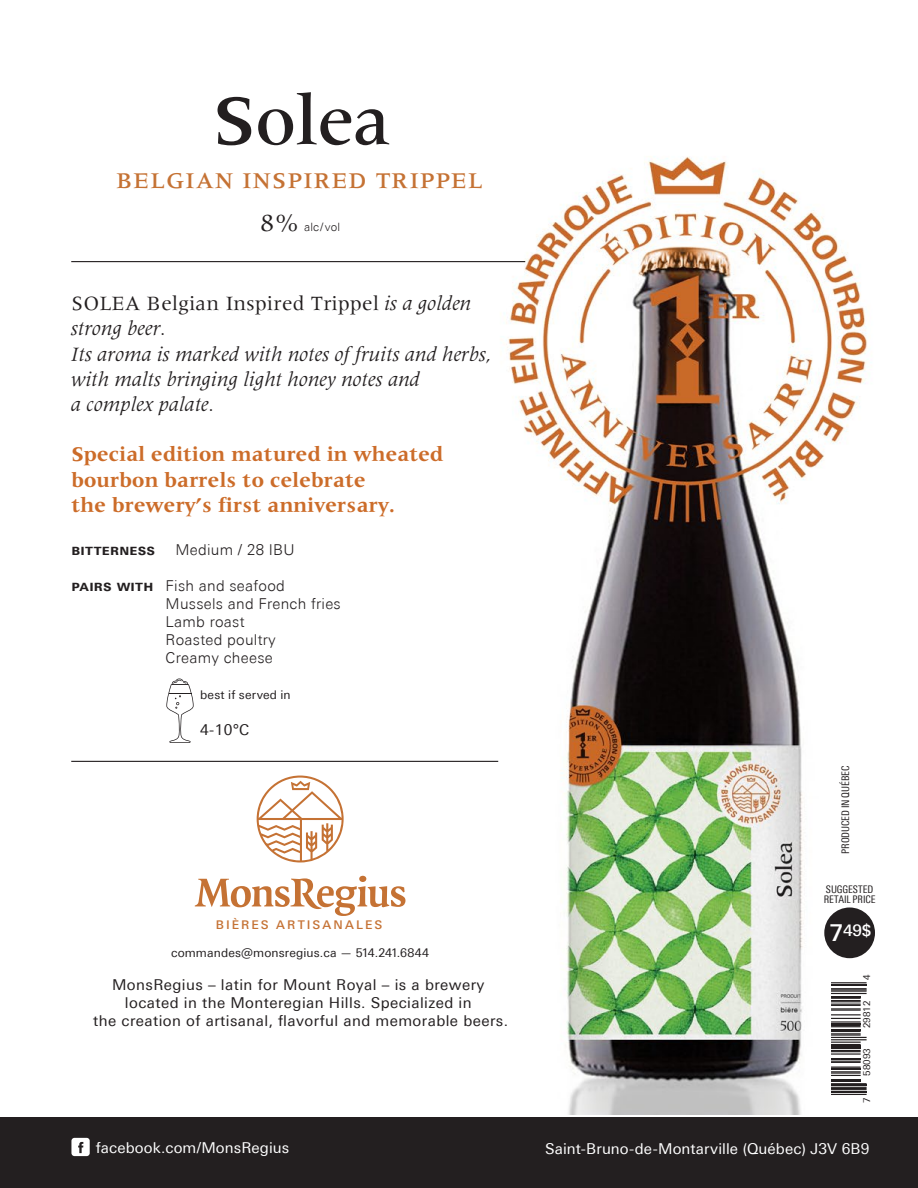
<style>
.page{position:relative;width:918px;height:1188px;background:#fff}
.page>*{position:absolute;margin:0;border:0;box-sizing:border-box;transform-origin:0 0}
.t1{font:500 72.9px "Meridien LT Std";letter-spacing:-.015em;color:#231f20}
.t2{font:25.5px "Meridien LT Std";color:#231f20}
.t3{font:500 23.25px "Meridien LT Std";letter-spacing:.055em;color:#c57234}
.t4{font:italic 21px/25.2px "Latin 725 BT";letter-spacing:.01em;color:#231f20}
.t5{font:700 21px/25.2px "Latin 725 BT";letter-spacing:.01em;color:#cc6c29}
.t6{font:21px "Meridien LT Std";letter-spacing:.02em;color:#231f20}
.t7{font:500 15.9px "Univers Next Pro";color:#fff}
.t8{font:15px/18px "Univers Next Pro";letter-spacing:.03em;color:#231f20;text-align:center}
.t9{font:300 15px/18px "Univers Next Pro";letter-spacing:.02em;color:#231f20}
.t10{font:15px "Univers Next Pro";letter-spacing:.005em;color:#fff}
.t11{font:700 15px "Univers Next Pro";letter-spacing:.015em;color:#231f20}
.t12{font:12px "Univers Next Pro";letter-spacing:.01em;color:#231f20}
.t13{font:500 12px "Univers Next Pro";letter-spacing:.17em;color:#c57234}
.t14{font:300 11.4px "Univers Next Pro";letter-spacing:.01em;color:#231f20}
.t15{font:condensed 10.5px/9.9px "Univers Next Pro";letter-spacing:-.005em;color:#231f20}
.t16{font:9.45px "Univers Next Pro";color:#231f20}
.s1{font-family:"Latin 725 BT";font-style:italic}
.s2{font-weight:700}
.s3{font-size:23.25px}
</style>
<div class="page">
<img style="left:414px;top:156px;width:461px;height:958px">
<div style="left:0;top:1118px;width:918px;height:70px;background:#231f20"></div>
<div style="left:824px;top:907px;width:51px;height:51px;background:#231f20;border-radius:50%"></div>
<div style="left:71px;top:1138px;width:19px;height:18px;background:#fff;border-radius:3px"></div>
<svg style="left:78px;top:1142px;width:5px;height:11px"></svg>
<svg style="left:257px;top:776px;width:87px;height:87px"></svg>
<svg style="left:195px;top:876px;width:211px;height:40px"></svg>
<hr style="left:71px;top:261px;width:454px;height:1px;background:#231f20">
<hr style="left:71px;top:761px;width:427px;height:1px;background:#231f20">
<svg style="left:166px;top:678px;width:28px;height:65px"></svg>
<hr style="left:831px;top:1094px;width:36px;height:1px;background:#231f20">
<hr style="left:831px;top:1091px;width:36px;height:2px;background:#231f20">
<hr style="left:831px;top:1089px;width:36px;height:1px;background:#231f20">
<hr style="left:831px;top:1088px;width:36px;height:1px;background:#231f20">
<hr style="left:831px;top:1087px;width:36px;height:1px;background:#231f20">
<hr style="left:831px;top:1084px;width:36px;height:2px;background:#231f20">
<hr style="left:831px;top:1083px;width:36px;height:1px;background:#231f20">
<hr style="left:831px;top:1081px;width:30px;height:1px;background:#231f20">
<hr style="left:831px;top:1080px;width:30px;height:1px;background:#231f20">
<hr style="left:831px;top:1075px;width:30px;height:1px;background:#231f20">
<hr style="left:831px;top:1072px;width:30px;height:2px;background:#231f20">
<hr style="left:831px;top:1071px;width:30px;height:1px;background:#231f20">
<hr style="left:831px;top:1069px;width:30px;height:1px;background:#231f20">
<hr style="left:831px;top:1068px;width:30px;height:1px;background:#231f20">
<hr style="left:831px;top:1067px;width:30px;height:1px;background:#231f20">
<hr style="left:831px;top:1062px;width:30px;height:1px;background:#231f20">
<hr style="left:831px;top:1061px;width:30px;height:1px;background:#231f20">
<hr style="left:831px;top:1058px;width:30px;height:1px;background:#231f20">
<hr style="left:831px;top:1053px;width:30px;height:2px;background:#231f20">
<hr style="left:831px;top:1051px;width:30px;height:1px;background:#231f20">
<hr style="left:831px;top:1050px;width:30px;height:1px;background:#231f20">
<hr style="left:831px;top:1048px;width:30px;height:1px;background:#231f20">
<hr style="left:831px;top:1046px;width:30px;height:2px;background:#231f20">
<hr style="left:831px;top:1045px;width:30px;height:1px;background:#231f20">
<hr style="left:831px;top:1044px;width:30px;height:1px;background:#231f20">
<hr style="left:831px;top:1042px;width:30px;height:1px;background:#231f20">
<hr style="left:831px;top:1039px;width:36px;height:1px;background:#231f20">
<hr style="left:831px;top:1037px;width:36px;height:1px;background:#231f20">
<hr style="left:831px;top:1034px;width:30px;height:2px;background:#231f20">
<hr style="left:831px;top:1033px;width:30px;height:1px;background:#231f20">
<hr style="left:831px;top:1031px;width:30px;height:1px;background:#231f20">
<hr style="left:831px;top:1030px;width:30px;height:1px;background:#231f20">
<hr style="left:831px;top:1026px;width:30px;height:1px;background:#231f20">
<hr style="left:831px;top:1025px;width:30px;height:1px;background:#231f20">
<hr style="left:831px;top:1024px;width:30px;height:1px;background:#231f20">
<hr style="left:831px;top:1021px;width:30px;height:2px;background:#231f20">
<hr style="left:831px;top:1018px;width:30px;height:1px;background:#231f20">
<hr style="left:831px;top:1014px;width:30px;height:1px;background:#231f20">
<hr style="left:831px;top:1010px;width:30px;height:1px;background:#231f20">
<hr style="left:831px;top:1008px;width:30px;height:2px;background:#231f20">
<hr style="left:831px;top:1005px;width:30px;height:1px;background:#231f20">
<hr style="left:831px;top:1004px;width:30px;height:1px;background:#231f20">
<hr style="left:831px;top:1001px;width:30px;height:1px;background:#231f20">
<hr style="left:831px;top:1000px;width:30px;height:1px;background:#231f20">
<hr style="left:831px;top:998px;width:30px;height:1px;background:#231f20">
<hr style="left:831px;top:996px;width:30px;height:2px;background:#231f20">
<hr style="left:831px;top:993px;width:36px;height:1px;background:#231f20">
<hr style="left:831px;top:991px;width:36px;height:1px;background:#231f20">
<hr style="left:831px;top:989px;width:36px;height:2px;background:#231f20">
<hr style="left:831px;top:988px;width:36px;height:1px;background:#231f20">
<hr style="left:831px;top:985px;width:36px;height:1px;background:#231f20">
<hr style="left:831px;top:982px;width:36px;height:1px;background:#231f20">
<h1 class="t1" style="left:212px;top:81px;width:179px">Solea</h1>
<h3 class="t3" style="left:117px;top:168px;width:367px">BELGIAN INSPIRED TRIPPEL</h3>
<h2 class="t2" style="left:260px;top:209px;width:41px">8%</h2>
<p class="t14" style="left:304px;top:220px;width:37px">alc/vol</p>
<h3 class="t6" style="left:71px;top:292px;width:402px">SOLEA Belgian Inspired Trippel <span class="s1">is a golden</span></h3>
<h3 class="t4" style="left:71px;top:316px;width:422px">strong beer.<br>Its aroma is marked with notes of fruits and herbs, with malts bringing light honey notes and<br>a complex palate.</h3>
<h3 class="t5" style="left:71px;top:442px;width:374px">Special edition matured in wheated bourbon barrels to celebrate<br>the brewery’s first anniversary.</h3>
<p class="t11" style="left:71px;top:541px;width:85px">BITTERNESS</p>
<p class="t9" style="left:175px;top:541px;width:121px">Medium / 28 IBU</p>
<p class="t9" style="left:166px;top:577px;width:177px;text-indent:-94px"><span class="s2">PAIRS WITH</span> Fish and seafood<br>Mussels and French fries<br>Lamb roast<br>Roasted poultry<br>Creamy cheese</p>
<p class="t12" style="left:200px;top:688px;width:92px">best if served in</p>
<p class="t8" style="left:200px;top:721px;width:51px">4-10°C</p>
<p class="t13" style="left:216px;top:917px;width:168px">BIÈRES ARTISANALES</p>
<p class="t12" style="left:171px;top:946px;width:260px">commandes@monsregius.ca — 514.241.6844</p>
<p class="t8" style="left:93px;top:976px;width:416px">MonsRegius – latin for Mount Royal – is a brewery located in the Monteregian Hills. Specialized in<br>the creation of artisanal, flavorful and memorable beers.</p>
<p class="t10" style="left:96px;top:1139px;width:195px">facebook.com/MonsRegius</p>
<p class="t15" style="left:840px;top:854px;width:89px;rotate:-90deg">PRODUCED IN QUÉBEC</p>
<p class="t15" style="left:824px;top:884px;width:53px">SUGGESTED<br>RETAIL PRICE</p>
<p class="t7" style="left:830px;top:921px;width:43px"><span class="s3">7</span>49$</p>
<p class="t16" style="left:861px;top:980px;width:7px;rotate:-90deg">4</p>
<p class="t16" style="left:861px;top:1028px;width:29px;rotate:-90deg">29812</p>
<p class="t16" style="left:861px;top:1076px;width:29px;rotate:-90deg">58093</p>
<p class="t16" style="left:861px;top:1103px;width:7px;rotate:-90deg">7</p>
<p class="t10" style="left:545px;top:1140px;width:326px">Saint-Bruno-de-Montarville (Québec) J3V 6B9</p>
</div>
